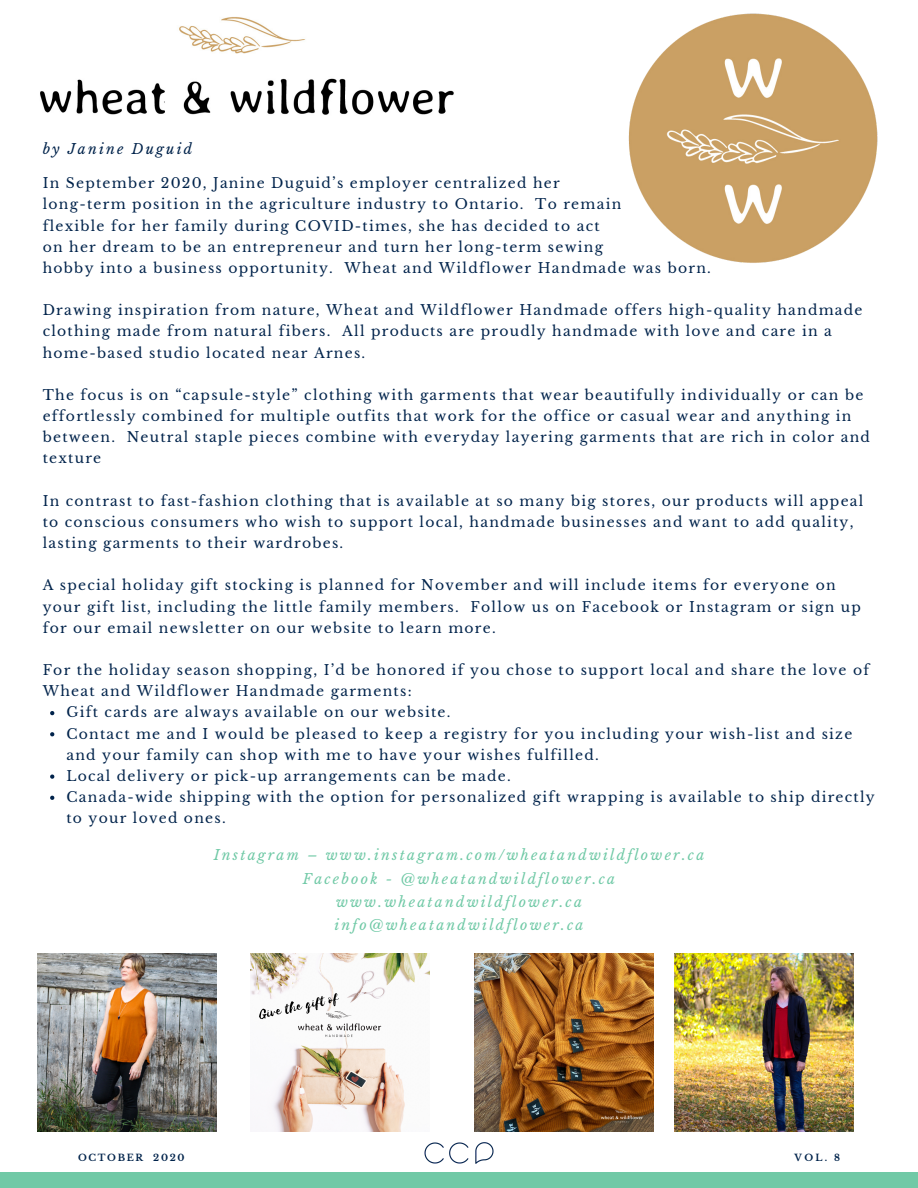
<style>
.page{position:relative;width:918px;height:1188px;background:#fff}
.page>*{position:absolute;margin:0;border:0;box-sizing:border-box;transform-origin:0 0}
.t1{font:13.95px/21.1px "Libre Baskerville";letter-spacing:.09em;color:#00234b}
.t2{font:italic 13.95px "Libre Baskerville";letter-spacing:.16em;color:#70c9a6}
.t3{font:italic 13.95px "Libre Baskerville";letter-spacing:.16em;color:#00234b}
.t4{font:700 9.3px "Libre Baskerville";letter-spacing:.18em;color:#00234b}
</style>
<div class="page">
<svg style="left:50px;top:711px;width:4px;height:4px"></svg>
<svg style="left:50px;top:732px;width:4px;height:4px"></svg>
<svg style="left:50px;top:775px;width:4px;height:4px"></svg>
<svg style="left:50px;top:796px;width:4px;height:4px"></svg>
<img style="left:37px;top:953px;width:179px;height:179px">
<img style="left:251px;top:953px;width:179px;height:179px">
<img style="left:474px;top:953px;width:179px;height:179px">
<img style="left:675px;top:953px;width:179px;height:179px">
<div style="left:0;top:1172px;width:459px;height:16px;background:#70c9a6"></div>
<div style="left:450px;top:1172px;width:468px;height:16px;background:#70c9a6"></div>
<img style="left:628px;top:13px;width:250px;height:250px">
<img style="left:40px;top:17px;width:414px;height:98px">
<img style="left:395px;top:1089px;width:127px;height:75px">
<p class="t3" style="left:43px;top:140px;width:151px">by Janine Duguid</p>
<p class="t1" style="left:43px;top:173px;width:519px">In September 2020, Janine Duguid’s employer centralized her</p>
<p class="t1" style="left:43px;top:194px;width:580px">long-term position in the agriculture industry to Ontario. To remain</p>
<p class="t1" style="left:43px;top:215px;width:559px">flexible for her family during COVID-times, she has decided to act</p>
<p class="t1" style="left:43px;top:236px;width:562px">on her dream to be an entrepreneur and turn her long-term sewing</p>
<p class="t1" style="left:43px;top:257px;width:670px">hobby into a business opportunity. Wheat and Wildflower Handmade was born.</p>
<p class="t1" style="left:43px;top:300px;width:821px">Drawing inspiration from nature, Wheat and Wildflower Handmade offers high-quality handmade clothing made from natural fibers. All products are proudly handmade with love and care in a home-based studio located near Arnes.</p>
<p class="t1" style="left:43px;top:384px;width:829px">The focus is on “capsule-style” clothing with garments that wear beautifully individually or can be effortlessly combined for multiple outfits that work for the office or casual wear and anything in between. Neutral staple pieces combine with everyday layering garments that are rich in color and texture</p>
<p class="t1" style="left:43px;top:490px;width:822px">In contrast to fast-fashion clothing that is available at so many big stores, our products will appeal to conscious consumers who wish to support local, handmade businesses and want to add quality, lasting garments to their wardrobes.</p>
<p class="t1" style="left:43px;top:575px;width:820px">A special holiday gift stocking is planned for November and will include items for everyone on your gift list, including the little family members. Follow us on Facebook or Instagram or sign up for our email newsletter on our website to learn more.</p>
<p class="t1" style="left:43px;top:660px;width:828px">For the holiday season shopping, I’d be honored if you chose to support local and share the love of<br>Wheat and Wildflower Handmade garments:</p>
<p class="t1" style="left:66px;top:702px;width:386px">Gift cards are always available on our website.</p>
<p class="t1" style="left:66px;top:723px;width:787px">Contact me and I would be pleased to keep a registry for you including your wish-list and size and your family can shop with me to have your wishes fulfilled.</p>
<p class="t1" style="left:66px;top:765px;width:446px">Local delivery or pick-up arrangements can be made.</p>
<p class="t1" style="left:66px;top:787px;width:810px">Canada-wide shipping with the option for personalized gift wrapping is available to ship directly to your loved ones.</p>
<p class="t2" style="left:214px;top:847px;width:492px">Instagram – www.instagram.com/wheatandwildflower.ca</p>
<p class="t2" style="left:303px;top:870px;width:314px">Facebook - @wheatandwildflower.ca</p>
<p class="t2" style="left:336px;top:894px;width:248px">www.wheatandwildflower.ca</p>
<p class="t2" style="left:335px;top:917px;width:250px">info@wheatandwildflower.ca</p>
<p class="t4" style="left:78px;top:1152px;width:108px">OCTOBER 2020</p>
<p class="t4" style="left:795px;top:1152px;width:47px">VOL. 8</p>
</div>
